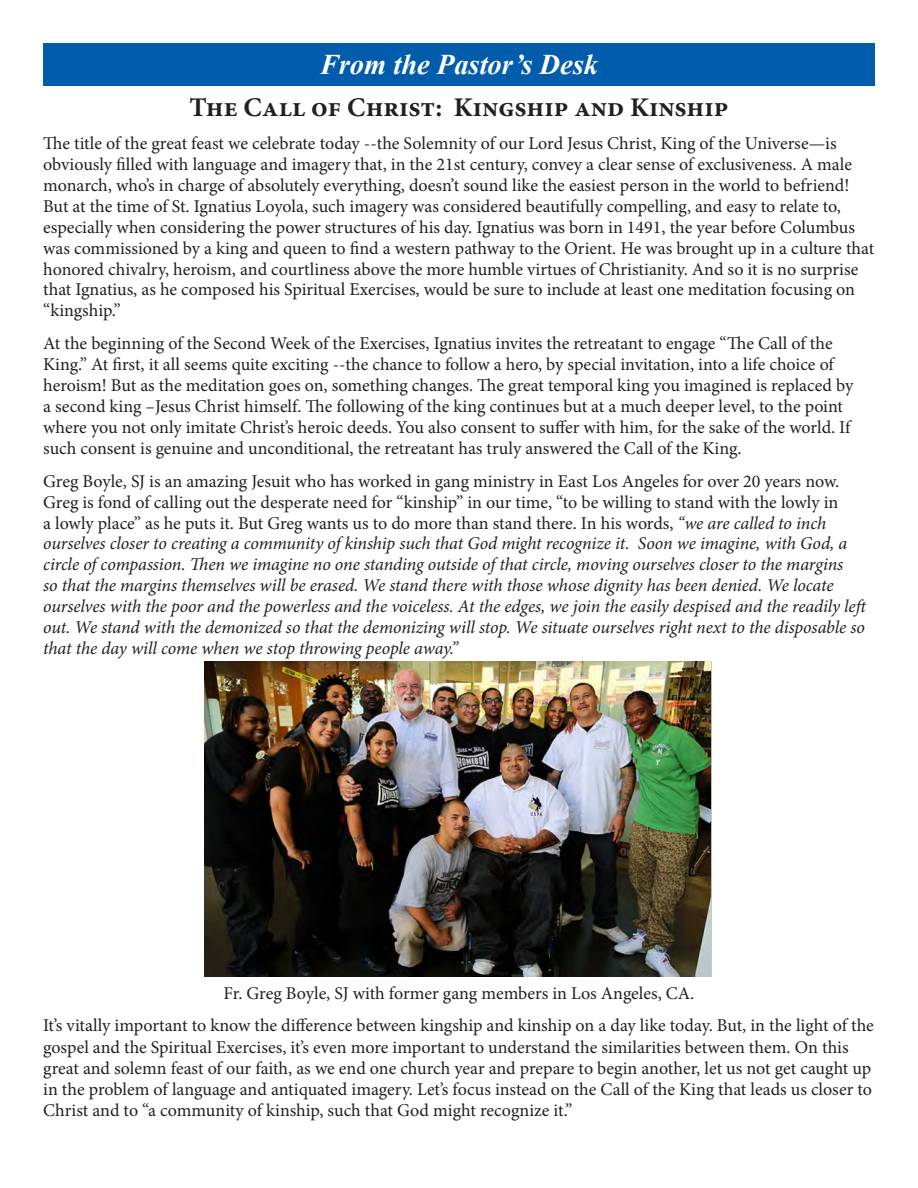
<style>
.page{position:relative;width:918px;height:1188px;background:#fff}
.page>*{position:absolute;margin:0;border:0;box-sizing:border-box;transform-origin:0 0}
.t1{font:italic 700 28.5px "Times New Roman";color:#fff}
.t2{font:700 27px "Minion Pro";color:#231f20}
.t3{font:18px/20.9px "Minion Pro";letter-spacing:-.005em;color:#231f20}
.t4{font:italic 18px/20.9px "Minion Pro";letter-spacing:-.01em;color:#231f20}
.s1{font-style:normal}
</style>
<div class="page">
<div style="left:43px;top:43px;width:832px;height:42px;background:#015dac"></div>
<img style="left:205px;top:662px;width:506px;height:315px">
<p class="t1" style="left:320px;top:44px;width:280px">From the Pastor’s Desk</p>
<p class="t2" style="left:189px;top:88px;width:541px">The Call of Christ: Kingship and Kinship</p>
<p class="t3" style="left:43px;top:133px;width:833px">The title of the great feast we celebrate today --the Solemnity of our Lord Jesus Christ, King of the Universe—is obviously filled with language and imagery that, in the 21st century, convey a clear sense of exclusiveness. A male monarch, who’s in charge of absolutely everything, doesn’t sound like the easiest person in the world to befriend!<br>But at the time of St. Ignatius Loyola, such imagery was considered beautifully compelling, and easy to relate to, especially when considering the power structures of his day. Ignatius was born in 1491, the year before Columbus was commissioned by a king and queen to find a western pathway to the Orient. He was brought up in a culture that honored chivalry, heroism, and courtliness above the more humble virtues of Christianity. And so it is no surprise that Ignatius, as he composed his Spiritual Exercises, would be sure to include at least one meditation focusing on “kingship.”</p>
<p class="t3" style="left:43px;top:333px;width:812px">At the beginning of the Second Week of the Exercises, Ignatius invites the retreatant to engage “The Call of the King.” At first, it all seems quite exciting --the chance to follow a hero, by special invitation, into a life choice of heroism! But as the meditation goes on, something changes. The great temporal king you imagined is replaced by a second king –Jesus Christ himself. The following of the king continues but at a much deeper level, to the point where you not only imitate Christ’s heroic deeds. You also consent to suffer with him, for the sake of the world. If such consent is genuine and unconditional, the retreatant has truly answered the Call of the King.</p>
<p class="t4" style="left:43px;top:471px;width:827px"><span class="s1">Greg Boyle, SJ is an amazing Jesuit who has worked in gang ministry in East Los Angeles for over 20 years now.<br>Greg is fond of calling out the desperate need for “kinship” in our time, “to be willing to stand with the lowly in<br>a lowly place” as he puts it. But Greg wants us to do more than stand there. In his words,</span> “we are called to inch ourselves closer to creating a community of kinship such that God might recognize it. Soon we imagine, with God, a circle of compassion. Then we imagine no one standing outside of that circle, moving ourselves closer to the margins<br>so that the margins themselves will be erased. We stand there with those whose dignity has been denied. We locate ourselves with the poor and the powerless and the voiceless. At the edges, we join the easily despised and the readily left out. We stand with the demonized so that the demonizing will stop. We situate ourselves right next to the disposable so that the day will come when we stop throwing people away.”</p>
<p class="t3" style="left:224px;top:983px;width:472px">Fr. Greg Boyle, SJ with former gang members in Los Angeles, CA.</p>
<p class="t3" style="left:43px;top:1015px;width:832px;line-height:21.3px">It’s vitally important to know the difference between kingship and kinship on a day like today. But, in the light of the gospel and the Spiritual Exercises, it’s even more important to understand the similarities between them. On this great and solemn feast of our faith, as we end one church year and prepare to begin another, let us not get caught up in the problem of language and antiquated imagery. Let’s focus instead on the Call of the King that leads us closer to Christ and to “a community of kinship, such that God might recognize it.”</p>
</div>
